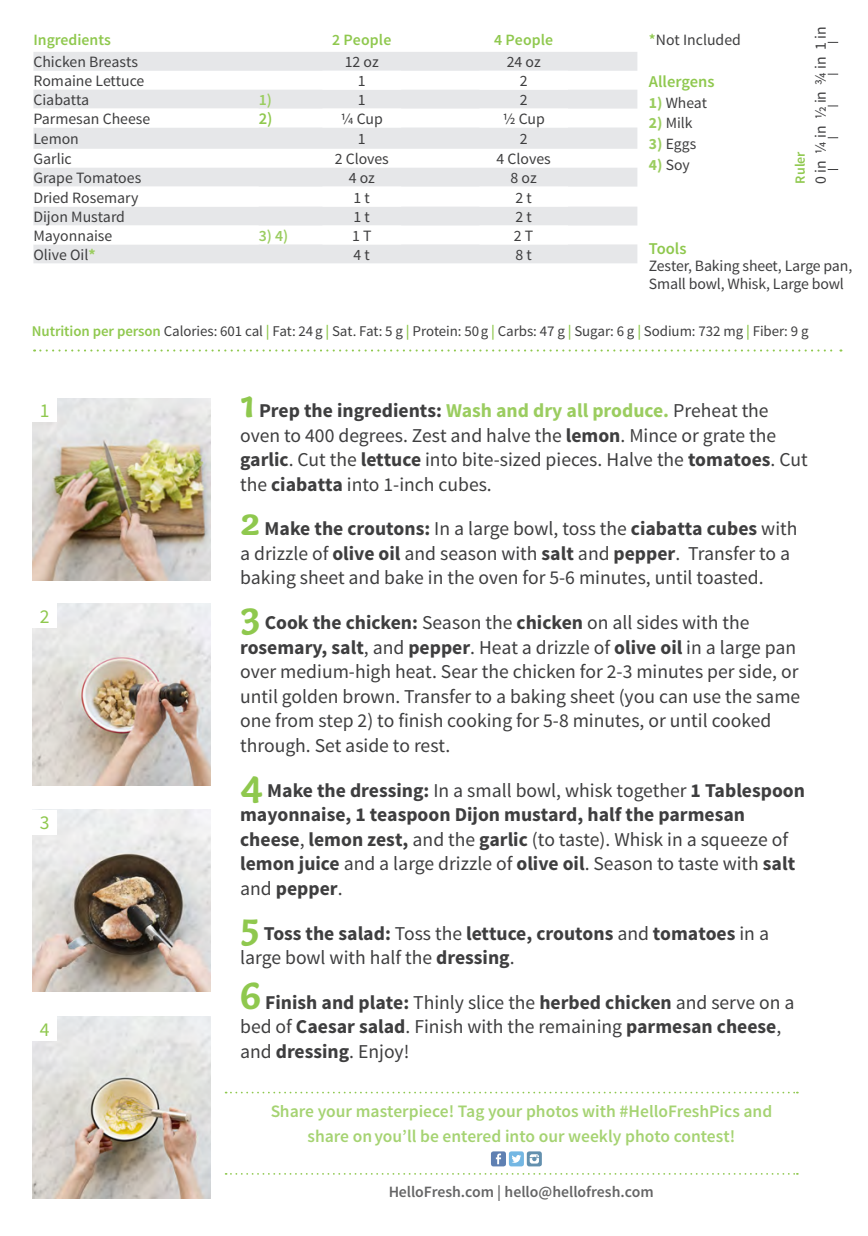
<style>
.page{position:relative;width:868px;height:1236px;background:#fff}
.page>*{position:absolute;margin:0;border:0;box-sizing:border-box;transform-origin:0 0}
.t1{font:19.6px/24.5px "Source Sans Pro";color:#3e3e3f}
.t2{font:700 19.6px/24.5px "Source Sans Pro";color:#3e3e3f}
.t3{font:19.6px "Source Sans Pro";color:#8fc84e}
.t4{font:600 17.5px/24.5px "Source Sans Pro";color:#8fc84f;text-align:center}
.t5{font:600 16.45px "Source Sans Pro";color:#8fc84e}
.t6{font:15.75px/17.5px "Source Sans Pro";color:#3e3e3f}
.t7{font:600 15.75px "Source Sans Pro";color:#3e3e3f}
.t8{font:600 15.75px "Source Sans Pro";color:#8fc84e}
.t9{font:600 15.75px "Source Sans Pro";color:#9bcd60}
.t10{font:15.58px "Source Sans Pro";color:#3e3e3f}
.t11{font:14.88px "Source Sans Pro";letter-spacing:-.005em;color:#3e3e3f}
.t12{font:600 14px "Source Sans Pro";color:#8fc84e}
.s1{font-weight:700;color:#9bcd5f}
.s2{font-weight:600;color:#8fc84e}
.s3{font-family:"Capucine Basic";font-weight:700;font-size:41.12px;color:#8fc84e}
.s4{font-weight:700}
.s5{font-weight:700;color:#9bcd60}
.s6{font-family:"Capucine Basic";font-size:41.12px;color:#8fc84e}
.s7{font-weight:400}
</style>
<div class="page">
<img style="left:32px;top:1016px;width:179px;height:181px">
<img style="left:32px;top:809px;width:179px;height:182px">
<img style="left:32px;top:398px;width:179px;height:182px">
<img style="left:32px;top:603px;width:179px;height:182px">
<svg style="left:33px;top:52px;width:604px;height:211px;fill:#e6e7e9"></svg>
<svg style="left:33px;top:71px;width:535px;height:173px"></svg>
<div style="left:32px;top:397px;width:25px;height:24px;background:#fff"></div>
<div style="left:32px;top:603px;width:25px;height:25px;background:#fff"></div>
<div style="left:32px;top:809px;width:25px;height:25px;background:#fff"></div>
<div style="left:32px;top:1015px;width:25px;height:25px;background:#fff"></div>
<svg style="left:34px;top:349px;width:807px;height:2px"></svg>
<div style="left:491px;top:1151px;width:15px;height:15px;background:#5f80b2;border-radius:3px"></div>
<svg style="left:495px;top:1153px;width:6px;height:10px"></svg>
<svg style="left:526px;top:1151px;width:15px;height:15px"></svg>
<svg style="left:529px;top:1153px;width:9px;height:10px"></svg>
<svg style="left:508px;top:1151px;width:15px;height:15px"></svg>
<svg style="left:511px;top:1154px;width:10px;height:8px"></svg>
<svg style="left:225px;top:1091px;width:572px;height:2px"></svg>
<svg style="left:225px;top:1173px;width:572px;height:1px"></svg>
<p class="t8" style="left:33px;top:30px;width:79px">Ingredients</p>
<p class="t8" style="left:332px;top:30px;width:61px">2 People</p>
<p class="t8" style="left:494px;top:30px;width:61px">4 People</p>
<p class="t6" style="left:33px;top:53px;width:106px">Chicken Breasts</p>
<p class="t6" style="left:344px;top:53px;width:35px">12 oz</p>
<p class="t6" style="left:506px;top:53px;width:35px">24 oz</p>
<p class="t6" style="left:33px;top:72px;width:112px">Romaine Lettuce</p>
<p class="t6" style="left:358px;top:72px;width:9px">1</p>
<p class="t6" style="left:519px;top:72px;width:9px">2</p>
<p class="t6" style="left:33px;top:91px;width:57px">Ciabatta</p>
<p class="t9" style="left:258px;top:90px;width:15px">1)</p>
<p class="t6" style="left:358px;top:91px;width:9px">1</p>
<p class="t6" style="left:519px;top:91px;width:9px">2</p>
<p class="t6" style="left:33px;top:110px;width:118px">Parmesan Cheese</p>
<p class="t5" style="left:258px;top:108px;width:15px">2)</p>
<p class="t6" style="left:340px;top:110px;width:44px">1/4 Cup</p>
<p class="t6" style="left:502px;top:110px;width:44px">1/2 Cup</p>
<p class="t6" style="left:33px;top:130px;width:47px">Lemon</p>
<p class="t6" style="left:358px;top:130px;width:9px">1</p>
<p class="t6" style="left:519px;top:130px;width:9px">2</p>
<p class="t6" style="left:33px;top:150px;width:40px">Garlic</p>
<p class="t6" style="left:334px;top:150px;width:56px">2 Cloves</p>
<p class="t6" style="left:496px;top:150px;width:56px">4 Cloves</p>
<p class="t6" style="left:33px;top:169px;width:109px">Grape Tomatoes</p>
<p class="t6" style="left:348px;top:169px;width:28px">4 oz</p>
<p class="t6" style="left:510px;top:169px;width:28px">8 oz</p>
<p class="t6" style="left:33px;top:189px;width:106px">Dried Rosemary</p>
<p class="t6" style="left:353px;top:189px;width:18px">1 t</p>
<p class="t6" style="left:515px;top:189px;width:18px">2 t</p>
<p class="t6" style="left:33px;top:208px;width:93px">Dijon Mustard</p>
<p class="t6" style="left:353px;top:208px;width:18px">1 t</p>
<p class="t6" style="left:515px;top:208px;width:18px">2 t</p>
<p class="t6" style="left:33px;top:227px;width:80px">Mayonnaise</p>
<p class="t9" style="left:258px;top:226px;width:31px">3) 4)</p>
<p class="t6" style="left:352px;top:227px;width:21px">1 T</p>
<p class="t6" style="left:514px;top:227px;width:21px">2 T</p>
<p class="t6" style="left:33px;top:246px;width:64px">Olive Oil<span class="s1">*</span></p>
<p class="t6" style="left:353px;top:246px;width:18px">4 t</p>
<p class="t6" style="left:515px;top:246px;width:18px">8 t</p>
<p class="t6" style="left:648px;top:31px;width:93px"><span class="s2">*</span>Not Included</p>
<p class="t5" style="left:648px;top:71px;width:67px">Allergens</p>
<p class="t10" style="left:648px;top:93px;width:60px"><span class="s1">1)</span> Wheat</p>
<p class="t10" style="left:648px;top:113px;width:45px"><span class="s1">2)</span> Milk</p>
<p class="t10" style="left:648px;top:134px;width:49px"><span class="s1">3)</span> Eggs</p>
<p class="t10" style="left:648px;top:155px;width:42px"><span class="s1">4)</span> Soy</p>
<p class="t12" style="left:791px;top:184px;width:34px;rotate:-90deg">Ruler</p>
<p class="t6" style="left:811px;top:184px;width:159px;rotate:-90deg">0 in ¼ in ½ in ¾ in 1 in</p>
<p class="t5" style="left:648px;top:238px;width:39px">Tools</p>
<p class="t6" style="left:648px;top:257px;width:205px">Zester, Baking sheet, Large pan,<br>Small bowl, Whisk, Large bowl</p>
<p class="t11" style="left:32px;top:322px;width:777px"><span class="s2">Nutrition per person</span> Calories: 601 cal <span class="s2">|</span> Fat: 24g <span class="s2">|</span> Sat. Fat: 5 g <span class="s2">|</span> Protein: 50g <span class="s2">|</span> Carbs: 47 g <span class="s2">|</span> Sugar: 6 g <span class="s2">|</span> Sodium: 732 mg <span class="s2">|</span> Fiber: 9 g</p>
<p class="t3" style="left:40px;top:398px;width:11px">1</p>
<p class="t3" style="left:40px;top:604px;width:11px">2</p>
<p class="t3" style="left:40px;top:810px;width:11px">3</p>
<p class="t3" style="left:40px;top:1016px;width:11px">4</p>
<p class="t1" style="left:240px;top:398px;width:569px"><span class="s3">1</span> <span class="s4">Prep the ingredients:</span> <span class="s5">Wash and dry all produce.</span> Preheat the oven to 400 degrees. Zest and halve the <span class="s4">lemon</span>. Mince or grate the <span class="s4">garlic</span>. Cut the <span class="s4">lettuce</span> into bite-sized pieces. Halve the <span class="s4">tomatoes</span>. Cut the <span class="s4">ciabatta</span> into 1-inch cubes.</p>
<p class="t1" style="left:240px;top:517px;width:558px"><span class="s3">2</span> <span class="s4">Make the croutons:</span> In a large bowl, toss the <span class="s4">ciabatta cubes</span> with a drizzle of <span class="s4">olive oil</span> and season with <span class="s4">salt</span> and <span class="s4">pepper</span>. Transfer to a baking sheet and bake in the oven for 5-6 minutes, until toasted.</p>
<p class="t1" style="left:240px;top:610px;width:561px"><span class="s3">3</span> <span class="s4">Cook the chicken:</span> Season the <span class="s4">chicken</span> on all sides with the <span class="s4">rosemary, salt</span>, and <span class="s4">pepper</span>. Heat a drizzle of <span class="s4">olive oil</span> in a large pan over medium-high heat. Sear the chicken for 2-3 minutes per side, or until golden brown. Transfer to a baking sheet (you can use the same one from step 2) to finish cooking for 5-8 minutes, or until cooked through. Set aside to rest.</p>
<p class="t2" style="left:240px;top:778px;width:566px"><span class="s6">4</span> Make the dressing: <span class="s7">In a small bowl, whisk together</span> 1 Tablespoon mayonnaise, 1 teaspoon Dijon mustard, half the parmesan cheese<span class="s7">,</span> lemon zest, <span class="s7">and the</span> garlic <span class="s7">(to taste). Whisk in a squeeze of </span>lemon juice <span class="s7">and a large drizzle of</span> olive oil<span class="s7">. Season to taste with</span> salt <span class="s7">and</span> pepper<span class="s7">.</span></p>
<p class="t2" style="left:240px;top:921px;width:530px"><span class="s6">5</span> Toss the salad: <span class="s7">Toss the</span> lettuce, croutons <span class="s7">and</span> tomatoes <span class="s7">in a large bowl with half the</span> dressing<span class="s7">.</span></p>
<p class="t1" style="left:240px;top:990px;width:555px"><span class="s3">6</span> <span class="s4">Finish and plate:</span> Thinly slice the <span class="s4">herbed chicken</span> and serve on a bed of <span class="s4">Caesar salad</span>. Finish with the remaining <span class="s4">parmesan cheese</span>, and <span class="s4">dressing</span>. Enjoy!</p>
<p class="t4" style="left:270px;top:1099px;width:503px">Share your masterpiece! Tag your photos with #HelloFreshPics and share onyou’ll be entered into our weekly photo contest!</p>
<p class="t7" style="left:388px;top:1181px;width:267px">HelloFresh.com | hello@hellofresh.com</p>
</div>
